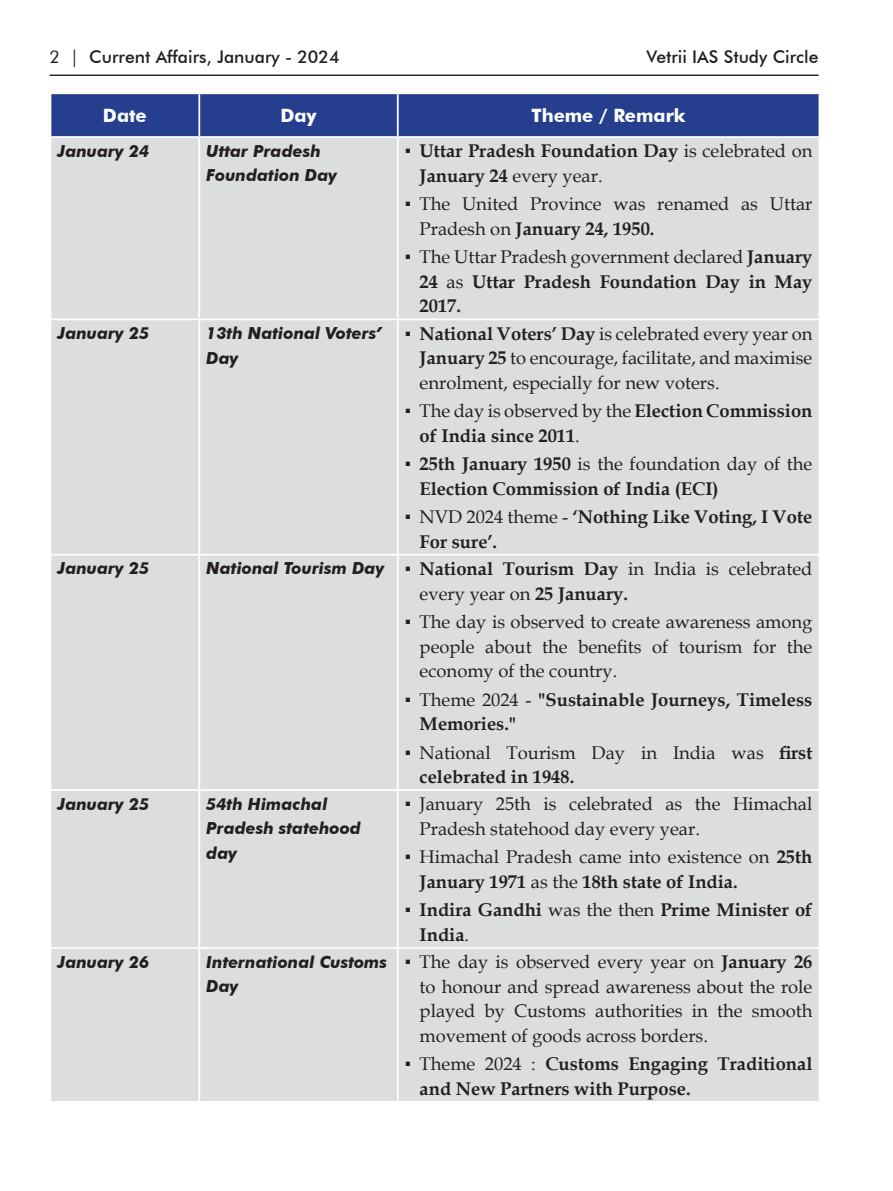
<style>
.page{position:relative;width:893px;height:1191px;background:#fff}
.page>*{position:absolute;margin:0;border:0;box-sizing:border-box;transform-origin:0 0}
.t1{font:500 26.25px "Futura BT";color:#231f20}
.t2{font:18.38px/24.5px "Book Antiqua";color:#231f20}
.t3{font:700 18.38px/24.5px "Book Antiqua";color:#231f20}
.t4{font:700 18.38px "Futura BT";color:#fff}
.t5{font:500 17.5px "Futura BT";color:#231f20}
.t6{font:italic 700 16.62px/24.5px "Futura BT";color:#231f20}
.s1{font-weight:400}
.s2{font-weight:700}
</style>
<div class="page">
<hr style="left:50px;top:1141px;width:769px;height:2px;background:#231f20">
<hr style="left:50px;top:75px;width:769px;height:1px;background:#231f20">
<div style="left:51px;top:94px;width:768px;height:42px;background:#253f8e"></div>
<div style="left:51px;top:138px;width:768px;height:963px;background:#dcdddf"></div>
<hr style="left:198px;top:94px;width:2px;height:42px;background:#fff">
<hr style="left:397px;top:94px;width:2px;height:42px;background:#fff">
<hr style="left:198px;top:138px;width:2px;height:180px;background:#fff">
<hr style="left:397px;top:138px;width:2px;height:180px;background:#fff">
<hr style="left:50px;top:318px;width:149px;height:2px;background:#fff">
<hr style="left:199px;top:318px;width:199px;height:2px;background:#fff">
<hr style="left:198px;top:320px;width:2px;height:234px;background:#fff">
<hr style="left:398px;top:318px;width:422px;height:2px;background:#fff">
<hr style="left:397px;top:320px;width:2px;height:234px;background:#fff">
<hr style="left:50px;top:554px;width:149px;height:1px;background:#fff">
<hr style="left:199px;top:554px;width:199px;height:1px;background:#fff">
<hr style="left:198px;top:555px;width:2px;height:234px;background:#fff">
<hr style="left:398px;top:554px;width:422px;height:1px;background:#fff">
<hr style="left:397px;top:555px;width:2px;height:234px;background:#fff">
<hr style="left:50px;top:789px;width:149px;height:2px;background:#fff">
<hr style="left:199px;top:789px;width:199px;height:2px;background:#fff">
<hr style="left:198px;top:791px;width:2px;height:156px;background:#fff">
<hr style="left:398px;top:789px;width:422px;height:2px;background:#fff">
<hr style="left:397px;top:791px;width:2px;height:156px;background:#fff">
<hr style="left:50px;top:947px;width:149px;height:1px;background:#fff">
<hr style="left:199px;top:947px;width:199px;height:1px;background:#fff">
<hr style="left:198px;top:948px;width:2px;height:153px;background:#fff">
<hr style="left:398px;top:947px;width:422px;height:1px;background:#fff">
<hr style="left:397px;top:948px;width:2px;height:153px;background:#fff">
<p class="t5" style="left:50px;top:46px;width:292px"><span class="s1">2 |</span> Current Affairs, January - 2024</p>
<p class="t5" style="left:646px;top:46px;width:174px">Vetrii IAS Study Circle</p>
<h2 class="t4" style="left:103px;top:104px;width:45px">Date</h2>
<h2 class="t4" style="left:281px;top:104px;width:37px">Day</h2>
<h2 class="t4" style="left:531px;top:104px;width:156px">Theme / Remark</h2>
<h3 class="t6" style="left:57px;top:138px;width:93px">January 24</h3>
<h3 class="t6" style="left:206px;top:138px;width:133px">Uttar Pradesh<br>Foundation Day</h3>
<p class="t3" style="left:420px;top:139px;width:394px;text-indent:-15px"><span class="s1">▪</span> Uttar Pradesh Foundation Day <span class="s1">is celebrated on<br></span>January 24 <span class="s1">every year.</span></p>
<p class="t2" style="left:420px;top:191px;width:394px;text-indent:-15px">▪ The United Province was renamed as Uttar<br>Pradesh on <span class="s2">January 24, 1950.</span></p>
<p class="t3" style="left:420px;top:245px;width:394px;text-align:justify;text-indent:-15px"><span class="s1">▪ The Uttar Pradesh government declared</span> January 24 <span class="s1">as</span> Uttar Pradesh Foundation Day in May 2017.</p>
<h3 class="t6" style="left:57px;top:321px;width:93px">January 25</h3>
<h3 class="t6" style="left:206px;top:321px;width:177px">13th National Voters’<br>Day</h3>
<p class="t2" style="left:420px;top:321px;width:394px;text-align:justify;text-indent:-15px">▪ <span class="s2">National Voters’ Day</span> is celebrated every year on <span class="s2">January 25</span> to encourage, facilitate, and maximise enrolment, especially for new voters.</p>
<p class="t3" style="left:420px;top:399px;width:394px;text-indent:-15px"><span class="s1">▪ The day is observed by the</span> Election Commission of India since 2011<span class="s1">.</span></p>
<p class="t3" style="left:420px;top:452px;width:394px;text-indent:-15px"><span class="s1">▪</span> 25th January 1950 <span class="s1">is the foundation day of the<br></span>Election Commission of India (ECI)</p>
<p class="t3" style="left:420px;top:505px;width:394px;text-indent:-15px"><span class="s1">▪ NVD 2024 theme -</span> ‘Nothing Like Voting, I Vote<br>For sure’.</p>
<h3 class="t6" style="left:57px;top:556px;width:93px">January 25</h3>
<h3 class="t6" style="left:206px;top:556px;width:180px">National Tourism Day</h3>
<p class="t2" style="left:420px;top:556px;width:394px;text-indent:-15px">▪ <span class="s2">National Tourism Day</span> in India is celebrated every year on <span class="s2">25 January.</span></p>
<p class="t2" style="left:420px;top:609px;width:394px;text-align:justify;text-indent:-15px">▪ The day is observed to create awareness among people about the benefits of tourism for the economy of the country.</p>
<p class="t3" style="left:420px;top:687px;width:394px;text-indent:-15px"><span class="s1">▪ Theme 2024 -</span> "Sustainable Journeys, Timeless<br>Memories."</p>
<p class="t2" style="left:420px;top:739px;width:394px;text-indent:-15px">▪ National Tourism Day in India was <span class="s2">first celebrated in 1948.</span></p>
<h3 class="t6" style="left:57px;top:791px;width:93px">January 25</h3>
<h3 class="t6" style="left:206px;top:791px;width:156px">54th Himachal<br>Pradesh statehood day</h3>
<p class="t2" style="left:420px;top:791px;width:394px;text-indent:-15px">▪ January 25th is celebrated as the Himachal<br>Pradesh statehood day every year.</p>
<h1 class="t1" style="left:416px;top:409px;width:260px;rotate:-90deg">Vetrii IAS Study Circle</h1>
<h1 class="t1" style="left:416px;top:1054px;width:260px;rotate:-90deg">Vetrii IAS Study Circle</h1>
<p class="t2" style="left:420px;top:844px;width:394px;text-indent:-15px">▪ Himachal Pradesh came into existence on <span class="s2">25th<br>January 1971</span> as the <span class="s2">18th state of India.</span></p>
<p class="t3" style="left:420px;top:898px;width:394px;text-indent:-15px"><span class="s1">▪</span> Indira Gandhi <span class="s1">was the then</span> Prime Minister of<br>India<span class="s1">.</span></p>
<h3 class="t6" style="left:57px;top:949px;width:93px">January 26</h3>
<h3 class="t6" style="left:206px;top:949px;width:182px">International Customs<br>Day</h3>
<p class="t2" style="left:420px;top:949px;width:394px;text-align:justify;text-indent:-15px">▪ The day is observed every year on <span class="s2">January 26 </span>to honour and spread awareness about the role played by Customs authorities in the smooth movement of goods across borders.</p>
<p class="t3" style="left:420px;top:1051px;width:394px;text-indent:-15px"><span class="s1">▪ Theme 2024 :</span> Customs Engaging Traditional and New Partners with Purpose.</p>
</div>
